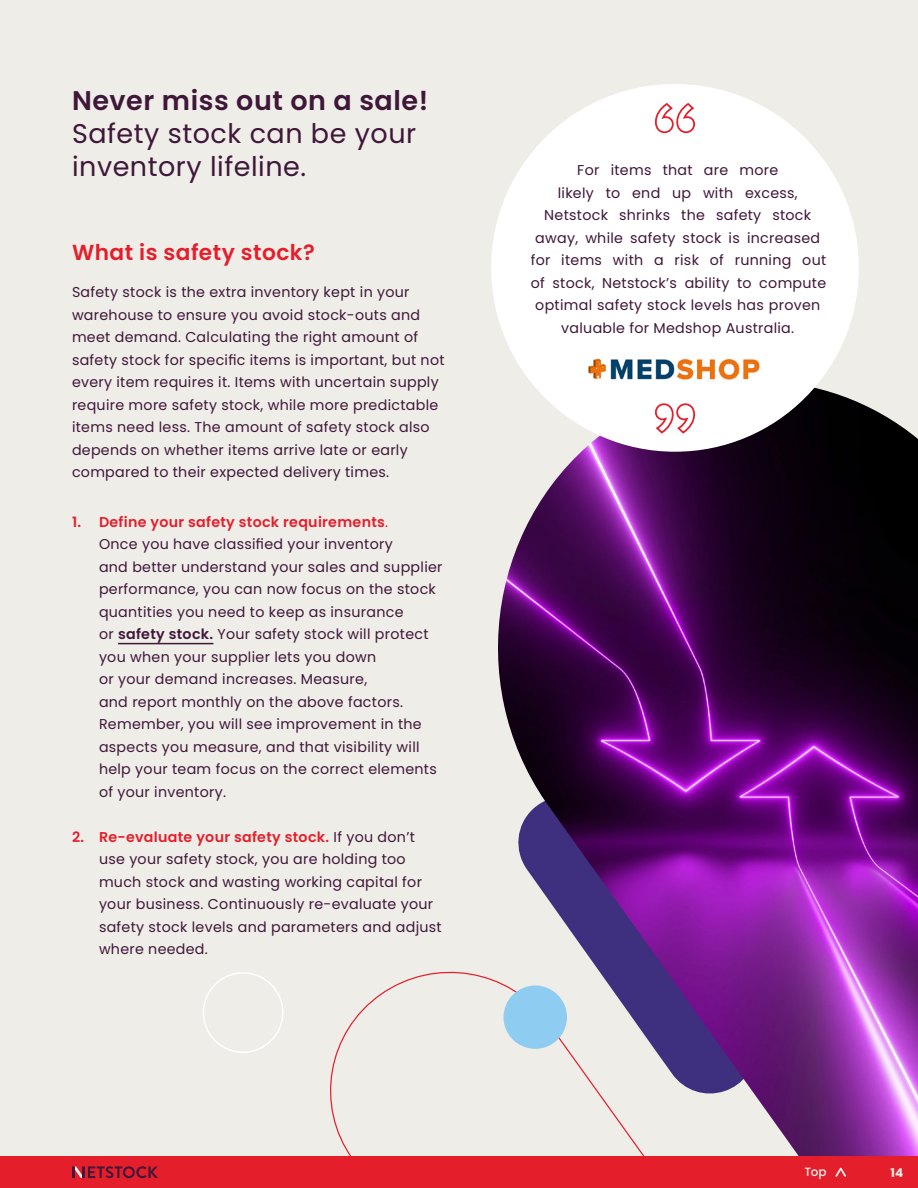
<style>
.page{position:relative;width:918px;height:1188px;background:#efede8}
.page>*{position:absolute;margin:0;border:0;box-sizing:border-box;transform-origin:0 0}
.t1{font:27px/33px "Poppins";letter-spacing:.02em;color:#3f1739}
.t2{font:600 27px "Poppins";letter-spacing:.02em;color:#3f1739}
.t3{font:600 21.75px "Poppins";letter-spacing:.02em;color:#e51e2c}
.t4{font:14.25px/22.5px "Poppins";letter-spacing:.02em;color:#3f1739}
.t5{font:500 12px "Poppins";color:#efede8}
.t6{font:700 12px "Poppins";color:#efede8}
.s1{font-weight:600;color:#e51e2c}
.s2{color:#e51e2c}
.s3{font-weight:600}
</style>
<div class="page">
<div style="left:0;top:1156px;width:918px;height:32px;background:#e51e2c"></div>
<svg style="left:72px;top:1166px;width:86px;height:12px"></svg>
<svg style="left:330px;top:971px;width:166px;height:185px"></svg>
<hr style="left:118px;top:643px;width:95px;height:1px;background:#3f1739">
<img style="left:496px;top:387px;width:422px;height:769px">
<div style="left:503px;top:985px;width:64px;height:64px;background:#8fccf1;border-radius:50%"></div>
<svg style="left:835px;top:1167px;width:11px;height:10px"></svg>
<div style="left:491px;top:84px;width:368px;height:368px;background:#fff;border-radius:50%"></div>
<svg style="left:655px;top:103px;width:40px;height:31px"></svg>
<svg style="left:655px;top:403px;width:40px;height:31px"></svg>
<div style="left:203px;top:972px;width:80px;height:81px;border:2px solid #fff;border-radius:50%"></div>
<img style="left:588px;top:358px;width:172px;height:22px">
<h1 class="t2" style="left:72px;top:84px;width:358px">Never miss out on a sale!</h1>
<h1 class="t1" style="left:72px;top:117px;width:346px">Safety stock can be your inventory lifeline.</h1>
<h2 class="t3" style="left:72px;top:239px;width:244px">What is safety stock?</h2>
<p class="t4" style="left:72px;top:281px;width:374px">Safety stock is the extra inventory kept in your warehouse to ensure you avoid stock-outs and meet demand. Calculating the right amount of safety stock for specific items is important, but not every item requires it. Items with uncertain supply require more safety stock, while more predictable items need less. The amount of safety stock also depends on whether items arrive late or early compared to their expected delivery times.</p>
<p class="t4" style="left:99px;top:510px;width:345px;text-indent:-27px"><span class="s1">1. Define your safety stock requirements</span><span class="s2">.<br></span>Once you have classified your inventory<br>and better understand your sales and supplier performance, you can now focus on the stock quantities you need to keep as insurance<br>or <span class="s3">safety stock.</span> Your safety stock will protect you when your supplier lets you down<br>or your demand increases. Measure,<br>and report monthly on the above factors.<br>Remember, you will see improvement in the aspects you measure, and that visibility will help your team focus on the correct elements of your inventory.</p>
<p class="t4" style="left:99px;top:825px;width:344px;text-indent:-27px"><span class="s1">2. Re-evaluate your safety stock.</span> If you don’t use your safety stock, you are holding too much stock and wasting working capital for your business. Continuously re-evaluate your safety stock levels and parameters and adjust where needed.</p>
<p class="t4" style="left:531px;top:159px;width:297px;text-align:center">For items that are more<br>likely to end up with excess, Netstock shrinks the safety stock away, while safety stock is increased for items with a risk of running out of stock, Netstock’s ability to compute optimal safety stock levels has proven valuable for Medshop Australia.</p>
<p class="t5" style="left:805px;top:1165px;width:24px">Top</p>
<p class="t6" style="left:891px;top:1166px;width:14px">14</p>
</div>
